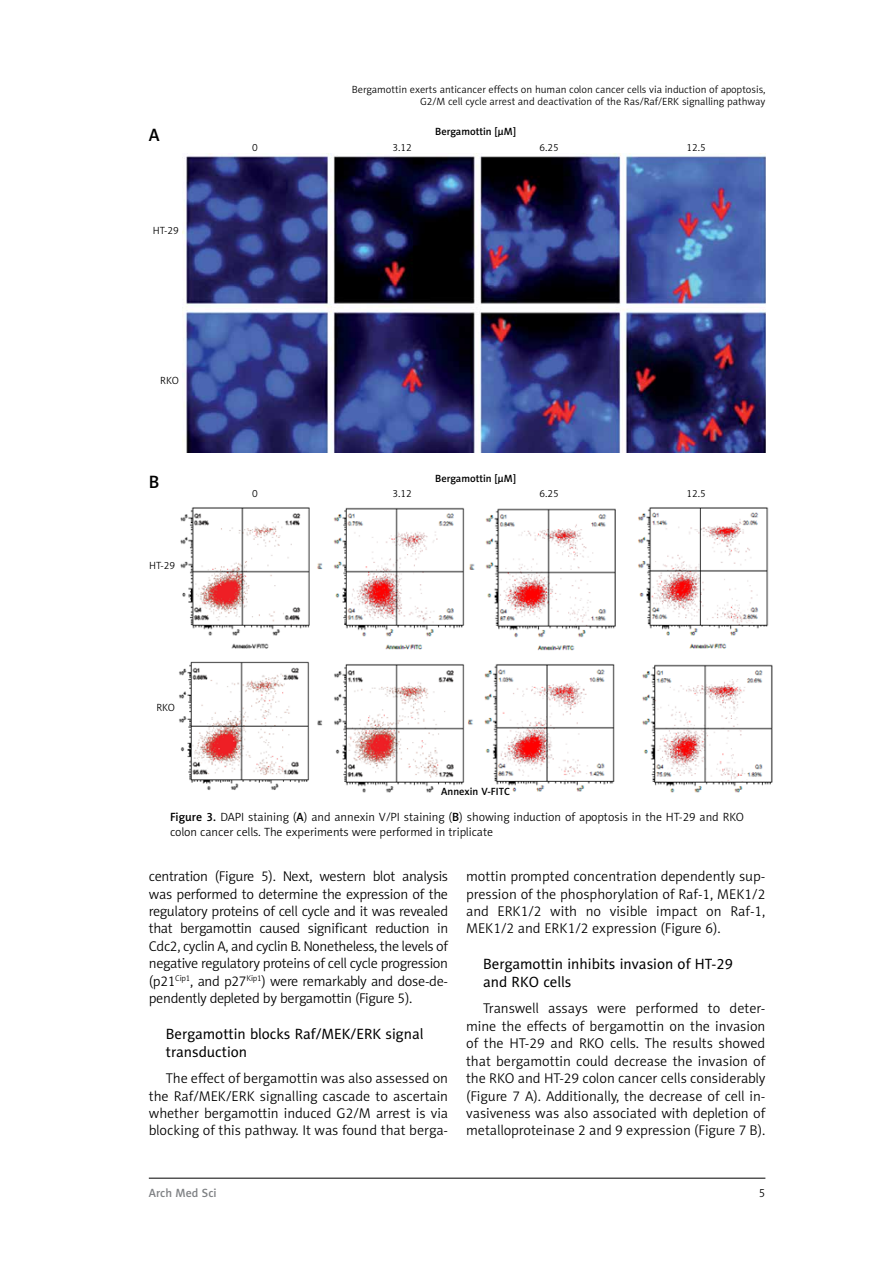
<style>
.page{position:relative;width:893px;height:1263px;background:#fff}
.page>*{position:absolute;margin:0;border:0;box-sizing:border-box;transform-origin:0 0}
.t1{font:18px "Naomi Sans EFN Medium";color:#000}
.t2{font:15px/18.1px "Naomi Sans EFN";color:#000}
.t3{font:14.25px/17.4px "Naomi Sans EFN Light";color:#000;text-align:justify}
.t4{font:12px/14.4px "Naomi Sans EFN Light";color:#000}
.t5{font:12px "Naomi Sans EFN Medium";color:#808285}
.t6{font:10.5px/12.6px "Naomi Sans EFN Light";color:#000;text-align:right}
.t7{font:10.5px "Naomi Sans EFN Medium";color:#000}
.s1{font-family:"Naomi Sans EFN Medium"}
</style>
<div class="page">
<hr style="left:149px;top:1178px;width:616px;height:1px;background:#000">
<img style="left:179px;top:507px;width:594px;height:286px">
<img style="left:182px;top:154px;width:583px;height:299px">
<p class="t1" style="left:149px;top:124px;width:12px">A</p>
<p class="t6" style="left:153px;top:224px;width:27px">HT-29</p>
<p class="t6" style="left:160px;top:374px;width:20px">RKO</p>
<p class="t1" style="left:149px;top:471px;width:12px">B</p>
<p class="t6" style="left:149px;top:559px;width:27px">HT-29</p>
<p class="t6" style="left:156px;top:701px;width:20px">RKO</p>
<p class="t6" style="left:352px;top:83px;width:415px">Bergamottin exerts anticancer effects on human colon cancer cells via induction of apoptosis,<br>G2/M cell cycle arrest and deactivation of the Ras/Raf/ERK signalling pathway</p>
<p class="t7" style="left:435px;top:125px;width:82px">Bergamottin [µM]</p>
<p class="t6" style="left:252px;top:141px;width:7px">0</p>
<p class="t6" style="left:392px;top:141px;width:21px">3.12</p>
<p class="t6" style="left:539px;top:141px;width:21px">6.25</p>
<p class="t6" style="left:686px;top:141px;width:21px">12.5</p>
<p class="t7" style="left:435px;top:472px;width:82px">Bergamottin [µM]</p>
<p class="t6" style="left:252px;top:487px;width:7px">0</p>
<p class="t6" style="left:392px;top:487px;width:21px">3.12</p>
<p class="t6" style="left:539px;top:487px;width:21px">6.25</p>
<p class="t6" style="left:686px;top:487px;width:21px">12.5</p>
<p class="t7" style="left:441px;top:785px;width:70px">Annexin V-FITC</p>
<p class="t4" style="left:170px;top:810px;width:575px"><span class="s1">Figure 3.</span> DAPI staining (<span class="s1">A</span>) and annexin V/PI staining (<span class="s1">B</span>) showing induction of apoptosis in the HT-29 and RKO colon cancer cells. The experiments were performed in triplicate</p>
<p class="t3" style="left:149px;top:867px;width:301px">centration (Figure 5). Next, western blot analysis was performed to determine the expression of the regulatory proteins of cell cycle and it was revealed that bergamottin caused significant reduction in Cdc2, cyclin A, and cyclin B. Nonetheless, the levels of negative regulatory proteins of cell cycle progression (p21<sup>Cip1</sup>, and p27<sup>Kip1</sup>) were remarkably and dose-de&shy;pendently depleted by bergamottin (Figure 5).</p>
<p class="t2" style="left:166px;top:1024px;width:259px">Bergamottin blocks Raf/MEK/ERK signal transduction</p>
<p class="t3" style="left:149px;top:1069px;width:301px;text-indent:17px">The effect of bergamottin was also assessed on the Raf/MEK/ERK signalling cascade to ascertain whether bergamottin induced G2/M arrest is via blocking of this pathway. It was found that berga-</p>
<p class="t3" style="left:466px;top:867px;width:301px">mottin prompted concentration dependently sup&shy;pression of the phosphorylation of Raf-1, MEK1/2 and ERK1/2 with no visible impact on Raf-1, MEK1/2 and ERK1/2 expression (Figure 6).</p>
<p class="t2" style="left:483px;top:955px;width:251px">Bergamottin inhibits invasion of HT-29 and RKO cells</p>
<p class="t3" style="left:466px;top:1000px;width:301px;text-indent:17px">Transwell assays were performed to deter&shy;mine the effects of bergamottin on the invasion of the HT-29 and RKO cells. The results showed that bergamottin could decrease the invasion of the RKO and HT-29 colon cancer cells considerably (Figure 7 A). Additionally, the decrease of cell in&shy;vasiveness was also associated with depletion of metalloproteinase 2 and 9 expression (Figure 7 B).</p>
<p class="t5" style="left:149px;top:1186px;width:69px">Arch Med Sci</p>
<p class="t4" style="left:759px;top:1186px;width:8px">5</p>
</div>
